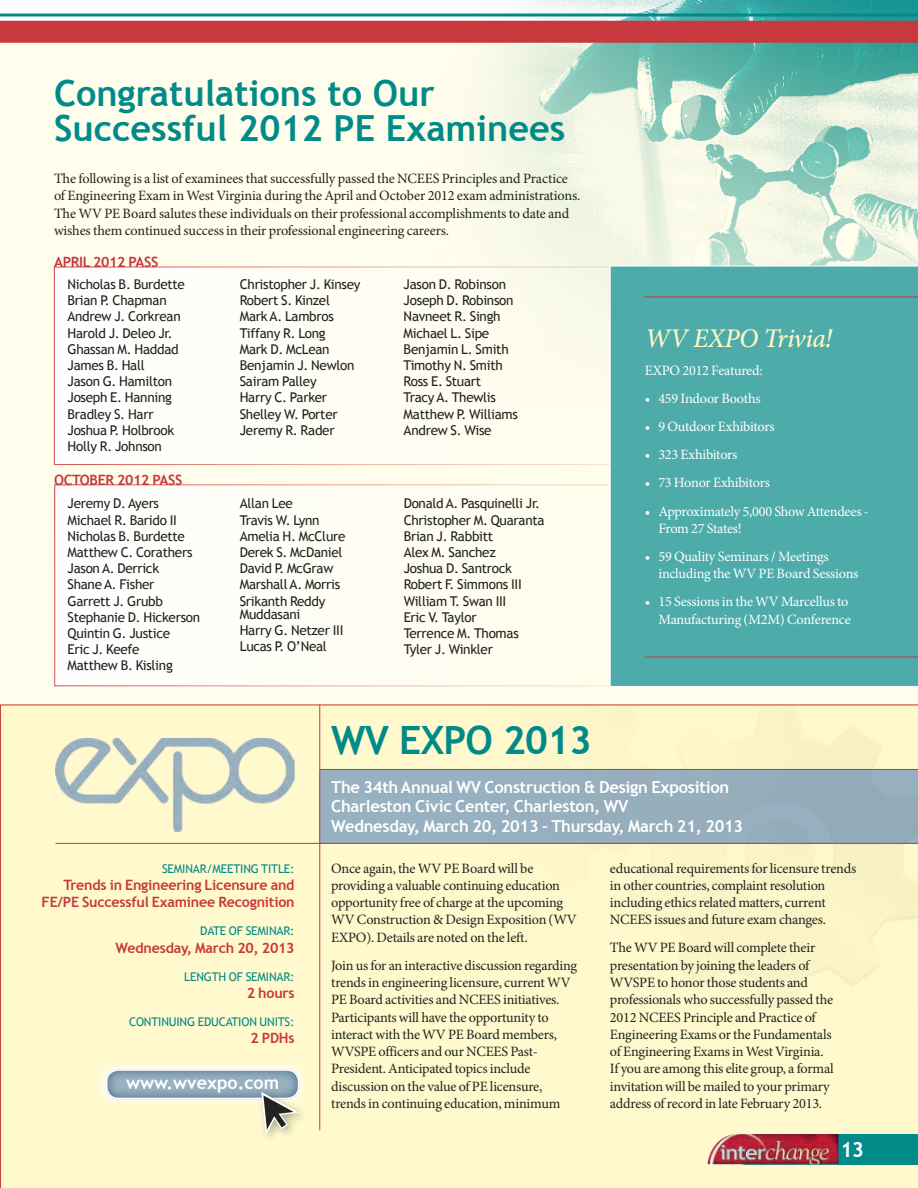
<style>
.page{position:relative;width:918px;height:1188px;background:#fff}
.page>*{position:absolute;margin:0;border:0;box-sizing:border-box;transform-origin:0 0}
.t1{font:700 39px "Trebuchet MS";letter-spacing:-.02em;color:#008a88}
.t2{font:700 36px/34.5px "Trebuchet MS";color:#008a88}
.t3{font:italic 500 27px "Minion Pro";letter-spacing:-.02em;color:#fff8c1}
.t4{font:700 21px "Trebuchet MS";color:#fff}
.t5{font:700 18px "Trebuchet MS";color:#fff}
.t6{font:700 16.5px/19.8px "Trebuchet MS";letter-spacing:-.015em;color:#fff}
.t7{font:14.25px/17.2px "Minion Pro";letter-spacing:-.015em;color:#20231e}
.t8{font:14.25px/17.2px "Minion Pro";letter-spacing:-.02em;color:#fff}
.t9{font:700 14.25px/17.2px "Trebuchet MS";letter-spacing:-.015em;color:#c7383f;text-align:right}
.t10{font:13.5px/16.2px "Trebuchet MS";letter-spacing:-.02em;color:#20231e}
.t11{font:12px "Trebuchet MS";letter-spacing:-.015em;color:#008a88}
</style>
<div class="page">
<div style="left:0;top:30px;width:918px;height:1158px;background:#fffdec"></div>
<img style="left:359px;top:0;width:559px;height:287px">
<div style="left:55px;top:485px;width:530px;height:201px;background:#fffef5"></div>
<div style="left:54px;top:267px;width:532px;height:197px;background:#fffef5"></div>
<div style="left:0;top:705px;width:918px;height:483px;background:#fff9cd"></div>
<div style="left:319px;top:770px;width:599px;height:74px;background:#98b1c0"></div>
<img style="left:459px;top:705px;width:459px;height:306px">
<hr style="left:56px;top:843px;width:862px;height:1px;background:#c7383f">
<hr style="left:319px;top:704px;width:1px;height:426px;background:#c7383f">
<img style="left:55px;top:738px;width:240px;height:94px">
<div style="left:96px;top:1059px;width:213px;height:50px;background:#fff;opacity:.75"></div>
<div style="left:106px;top:1067px;width:196px;height:33px;background:#fffcea"></div>
<div style="left:106px;top:1069px;width:193px;height:30px;border:2px solid #fff;border-radius:12px"></div>
<div style="left:256px;top:1088px;width:52px;height:56px;background:#fff9cd"></div>
<svg style="left:107px;top:1070px;width:199px;height:73px;background:#cfd5c3"></svg>
<hr style="left:320px;top:769px;width:598px;height:1px;background:#c7383f">
<div style="left:743px;top:1134px;width:175px;height:30px;background:#008a88"></div>
<img style="left:708px;top:1134px;width:130px;height:30px">
<hr style="left:0;top:14px;width:918px;height:2px;background:#008a88">
<div style="left:0;top:21px;width:918px;height:22px;background:#c7383f"></div>
<div style="left:610px;top:266px;width:308px;height:421px;background:#4dabaa"></div>
<hr style="left:645px;top:297px;width:273px;height:1px;background:#c7383f">
<hr style="left:645px;top:657px;width:273px;height:1px;background:#c7383f">
<h2 class="t2" style="left:54px;top:76px;width:513px">Congratulations to Our<br>Successful 2012 PE Examinees</h2>
<p class="t7" style="left:54px;top:170px;width:528px">The following is a list of examinees that successfully passed the NCEES Principles and Practice of Engineering Exam in West Virginia during the April and October 2012 exam administrations.<br>The WV PE Board salutes these individuals on their professional accomplishments to date and wishes them continued success in their professional engineering careers.</p>
<p class="t9" style="left:54px;top:253px;width:17px">April</p>
<p class="t9" style="left:93px;top:253px;width:51px">2012 Pass</p>
<p class="t10" style="left:68px;top:276px;width:119px">Nicholas B. Burdette<br>Brian P. Chapman<br>Andrew J. Corkrean<br>Harold J. Deleo Jr.<br>Ghassan M. Haddad<br>James B. Hall<br>Jason G. Hamilton<br>Joseph E. Hanning<br>Bradley S. Harr<br>Joshua P. Holbrook<br>Holly R. Johnson</p>
<p class="t10" style="left:240px;top:276px;width:122px">Christopher J. Kinsey<br>Robert S. Kinzel<br>Mark A. Lambros<br>Tiffany R. Long<br>Mark D. McLean<br>Benjamin J. Newlon<br>Sairam Palley<br>Harry C. Parker<br>Shelley W. Porter<br>Jeremy R. Rader</p>
<p class="t10" style="left:404px;top:276px;width:116px">Jason D. Robinson<br>Joseph D. Robinson<br>Navneet R. Singh<br>Michael L. Sipe<br>Benjamin L. Smith<br>Timothy N. Smith<br>Ross E. Stuart<br>Tracy A. Thewlis<br>Matthew P. Williams<br>Andrew S. Wise</p>
<p class="t9" style="left:54px;top:471px;width:20px">October</p>
<p class="t9" style="left:117px;top:471px;width:51px">2012 Pass</p>
<p class="t10" style="left:68px;top:496px;width:134px">Jeremy D. Ayers<br>Michael R. Barido II<br>Nicholas B. Burdette<br>Matthew C. Corathers<br>Jason A. Derrick<br>Shane A. Fisher<br>Garrett J. Grubb<br>Stephanie D. Hickerson<br>Quintin G. Justice<br>Eric J. Keefe<br>Matthew B. Kisling</p>
<p class="t10" style="left:240px;top:496px;width:107px">Allan Lee<br>Travis W. Lynn<br>Amelia H. McClure<br>Derek S. McDaniel<br>David P. McGraw<br>Marshall A. Morris<br>Srikanth Reddy</p>
<p class="t10" style="left:240px;top:606px;width:105px">Muddasani<br>Harry G. Netzer III<br>Lucas P. O’Neal</p>
<p class="t10" style="left:404px;top:496px;width:142px">Donald A. Pasquinelli Jr.<br>Christopher M. Quaranta<br>Brian J. Rabbitt<br>Alex M. Sanchez<br>Joshua D. Santrock<br>Robert F. Simmons III<br>William T. Swan III<br>Eric V. Taylor<br>Terrence M. Thomas<br>Tyler J. Winkler</p>
<h1 class="t1" style="left:331px;top:716px;width:262px">WV EXPO 2013</h1>
<h3 class="t3" style="left:645px;top:320px;width:189px">WV EXPO Trivia!</h3>
<p class="t8" style="left:645px;top:362px;width:119px">EXPO 2012 Featured:</p>
<p class="t8" style="left:645px;top:390px;width:117px">• 459 Indoor Booths</p>
<p class="t8" style="left:645px;top:418px;width:131px">• 9 Outdoor Exhibitors</p>
<p class="t8" style="left:645px;top:446px;width:94px">• 323 Exhibitors</p>
<p class="t8" style="left:645px;top:474px;width:127px">• 73 Honor Exhibitors</p>
<p class="t8" style="left:658px;top:502px;width:212px;text-indent:-14px">• Approximately 5,000 Show Attendees -<br>From 27 States!</p>
<p class="t8" style="left:658px;top:548px;width:202px;text-indent:-14px">• 59 Quality Seminars / Meetings including the WV PE Board Sessions</p>
<p class="t8" style="left:645px;top:593px;width:207px;text-align:right">• 15 Sessions in the WV Marcellus to<br>Manufacturing (M2M) Conference</p>
<p class="t11" style="left:162px;top:862px;width:13px">Semina</p>
<p class="t11" style="left:200px;top:862px;width:28px">r/Meetin</p>
<p class="t11" style="left:251px;top:862px;width:24px">g Title</p>
<p class="t11" style="left:290px;top:862px;width:6px">:</p>
<p class="t9" style="left:42px;top:876px;width:255px">Trends in Engineering Licensure and<br>FE/PE Successful Examinee Recognition</p>
<p class="t11" style="left:200px;top:924px;width:15px">Date</p>
<p class="t11" style="left:229px;top:924px;width:30px">of Semina</p>
<p class="t11" style="left:283px;top:924px;width:13px">r:</p>
<p class="t9" style="left:115px;top:939px;width:181px">Wednesday, March 20, 2013</p>
<p class="t11" style="left:184px;top:969px;width:75px">Length of Semina</p>
<p class="t11" style="left:283px;top:969px;width:13px">r:</p>
<p class="t9" style="left:247px;top:984px;width:49px">2 hours</p>
<p class="t11" style="left:129px;top:1015px;width:22px">Contin</p>
<p class="t11" style="left:169px;top:1015px;width:57px">uing Educati</p>
<p class="t11" style="left:241px;top:1015px;width:26px">on Units</p>
<p class="t11" style="left:290px;top:1015px;width:6px">:</p>
<p class="t9" style="left:251px;top:1030px;width:46px">2 PDHs</p>
<p class="t5" style="left:126px;top:1072px;width:155px">www.wvexpo.com</p>
<p class="t6" style="left:331px;top:777px;width:414px">The 34th Annual WV Construction &amp; Design Exposition<br>Charleston Civic Center, Charleston, WV<br>Wednesday, March 20, 2013 – Thursday, March 21, 2013</p>
<p class="t7" style="left:331px;top:860px;width:247px">Once again, the WV PE Board will be providing a valuable continuing education opportunity free of charge at the upcoming WV Construction &amp; Design Exposition (WV EXPO). Details are noted on the left.</p>
<p class="t7" style="left:331px;top:957px;width:248px">Join us for an interactive discussion regarding trends in engineering licensure, current WV PE Board activities and NCEES initiatives.<br>Participants will have the opportunity to interact with the WV PE Board members, WVSPE officers and our NCEES Past-President. Anticipated topics include discussion on the value of PE licensure, trends in continuing education, minimum</p>
<p class="t7" style="left:610px;top:860px;width:248px">educational requirements for licensure trends in other countries, complaint resolution including ethics related matters, current NCEES issues and future exam changes.</p>
<p class="t7" style="left:610px;top:939px;width:225px">The WV PE Board will complete their presentation by joining the leaders of WVSPE to honor those students and professionals who successfully passed the 2012 NCEES Principle and Practice of Engineering Exams or the Fundamentals of Engineering Exams in West Virginia.<br>If you are among this elite group, a formal invitation will be mailed to your primary address of record in late February 2013.</p>
<h3 class="t4" style="left:841px;top:1136px;width:25px">13</h3>
</div>
